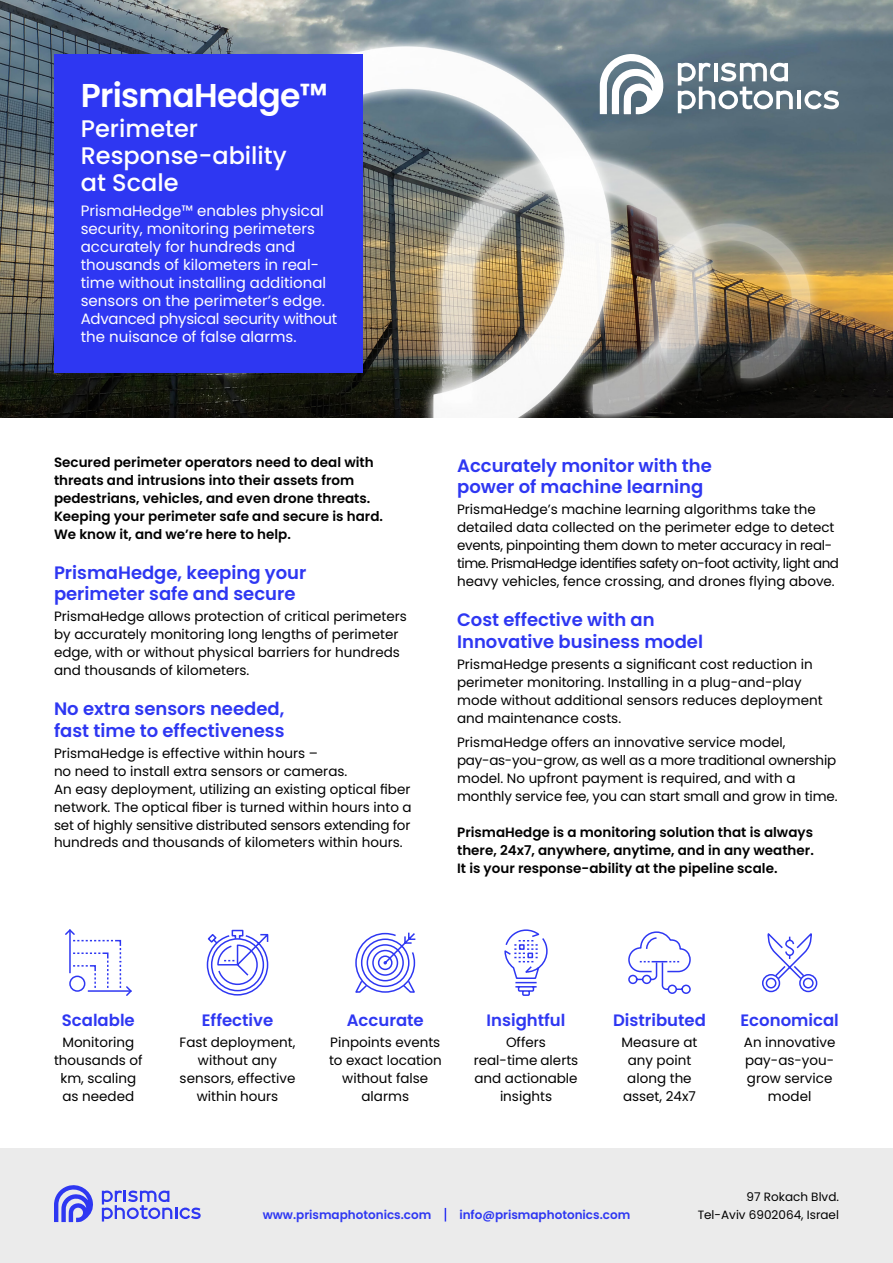
<style>
.page{position:relative;width:893px;height:1263px;background:#fff}
.page>*{position:absolute;margin:0;border:0;box-sizing:border-box;transform-origin:0 0}
.t1{font:600 33px "Poppins";letter-spacing:-.02em;color:#fff}
.t2{font:500 24px/27px "Poppins";color:#fff}
.t3{font:600 18px/21.6px "Poppins";color:#2e37f2}
.t4{font:600 16.5px "Poppins";color:#2e37f2}
.t5{font:15px/18px "Poppins";color:#fff}
.t6{font:13.5px/18px "Poppins";color:#000;text-align:center}
.t7{font:600 13.5px/18px "Poppins";color:#000}
.t8{font:600 12px "Poppins";color:#2e37f2}
.t9{font:12px/18px "Poppins";color:#000;text-align:right}
</style>
<div class="page">
<img style="left:0;top:0;width:893px;height:418px">
<svg style="left:600px;top:49px;width:64px;height:65px"></svg>
<hr style="left:797px;top:91px;width:4px;height:18px;background:#fff">
<svg style="left:804px;top:91px;width:35px;height:18px"></svg>
<svg style="left:678px;top:63px;width:115px;height:50px"></svg>
<div style="left:54px;top:54px;width:308px;height:319px;background:#2e37f2"></div>
<svg style="left:65px;top:929px;width:67px;height:67px"></svg>
<svg style="left:355px;top:932px;width:61px;height:61px"></svg>
<svg style="left:504px;top:929px;width:44px;height:67px"></svg>
<svg style="left:206px;top:929px;width:63px;height:67px"></svg>
<svg style="left:762px;top:934px;width:56px;height:59px"></svg>
<svg style="left:628px;top:931px;width:63px;height:63px"></svg>
<div style="left:0;top:1148px;width:893px;height:115px;background:#ebebeb"></div>
<svg style="left:54px;top:1185px;width:39px;height:37px"></svg>
<svg style="left:102px;top:1190px;width:99px;height:31px"></svg>
<svg style="left:445px;top:1208px;width:1px;height:13px"></svg>
<h1 class="t1" style="left:81px;top:76px;width:248px">PrismaHedge™</h1>
<h2 class="t2" style="left:81px;top:115px;width:208px">Perimeter<br>Response-ability at Scale</h2>
<p class="t5" style="left:81px;top:201px;width:258px">PrismaHedge™ enables physical security, monitoring perimeters accurately for hundreds and thousands of kilometers in real&shy;time without installing additional sensors on the perimeter’s edge.<br>Advanced physical security without the nuisance of false alarms.</p>
<p class="t7" style="left:54px;top:453px;width:330px">Secured perimeter operators need to deal with threats and intrusions into their assets from pedestrians, vehicles, and even drone threats.<br>Keeping your perimeter safe and secure is hard.<br>We know it, and we’re here to help.</p>
<h3 class="t3" style="left:54px;top:562px;width:254px">PrismaHedge, keeping your perimeter safe and secure</h3>
<p class="t6" style="left:54px;top:608px;width:354px;text-align:left">PrismaHedge allows protection of critical perimeters by accurately monitoring long lengths of perimeter edge, with or without physical barriers for hundreds and thousands of kilometers.</p>
<h3 class="t3" style="left:54px;top:698px;width:232px">No extra sensors needed, fast time to effectiveness</h3>
<p class="t6" style="left:54px;top:744px;width:359px;text-align:left">PrismaHedge is effective within hours –<br>no need to install extra sensors or cameras.<br>An easy deployment, utilizing an existing optical fiber network. The optical fiber is turned within hours into a set of highly sensitive distributed sensors extending for hundreds and thousands of kilometers within hours.</p>
<h3 class="t3" style="left:457px;top:455px;width:256px">Accurately monitor with the power of machine learning</h3>
<p class="t6" style="left:457px;top:501px;width:383px;text-align:left">PrismaHedge’s machine learning algorithms take the detailed data collected on the perimeter edge to detect events, pinpointing them down to meter accuracy in real&shy;time. PrismaHedge identifies safety on-foot activity, light and heavy vehicles, fence crossing, and drones flying above.</p>
<h3 class="t3" style="left:457px;top:609px;width:247px">Cost effective with an<br>Innovative business model</h3>
<p class="t6" style="left:457px;top:655px;width:367px;text-align:left">PrismaHedge presents a significant cost reduction in perimeter monitoring. Installing in a plug-and-play mode without additional sensors reduces deployment and maintenance costs.</p>
<p class="t6" style="left:457px;top:733px;width:382px;text-align:left">PrismaHedge offers an innovative service model, pay-as-you-grow, as well as a more traditional ownership model. No upfront payment is required, and with a monthly service fee, you can start small and grow in time.</p>
<p class="t7" style="left:457px;top:823px;width:358px;text-align:justify">PrismaHedge is a monitoring solution that is always there, 24x7, anywhere, anytime, and in any weather.<br>It is your response-ability at the pipeline scale.</p>
<p class="t4" style="left:62px;top:1011px;width:74px">Scalable</p>
<p class="t6" style="left:54px;top:1034px;width:90px">Monitoring thousands of km, scaling as needed</p>
<p class="t4" style="left:202px;top:1011px;width:73px">Effective</p>
<p class="t6" style="left:180px;top:1034px;width:117px">Fast deployment, without any sensors, effective within hours</p>
<p class="t4" style="left:347px;top:1011px;width:79px">Accurate</p>
<p class="t6" style="left:329px;top:1034px;width:114px">Pinpoints events to exact location without false alarms</p>
<p class="t4" style="left:487px;top:1011px;width:80px">Insightful</p>
<p class="t6" style="left:474px;top:1034px;width:106px">Offers real-time alerts and actionable insights</p>
<p class="t4" style="left:613px;top:1011px;width:94px">Distributed</p>
<p class="t6" style="left:622px;top:1034px;width:77px">Measure at any point along the asset, 24x7</p>
<p class="t4" style="left:740px;top:1011px;width:100px">Economical</p>
<p class="t6" style="left:744px;top:1034px;width:93px">An innovative pay-as-you&shy;grow service model</p>
<p class="t8" style="left:263px;top:1208px;width:170px">www.prismaphotonics.com</p>
<p class="t8" style="left:459px;top:1208px;width:172px">info@prismaphotonics.com</p>
<p class="t9" style="left:698px;top:1188px;width:143px">97 Rokach Blvd.<br>Tel-Aviv 6902064, Israel</p>
</div>
